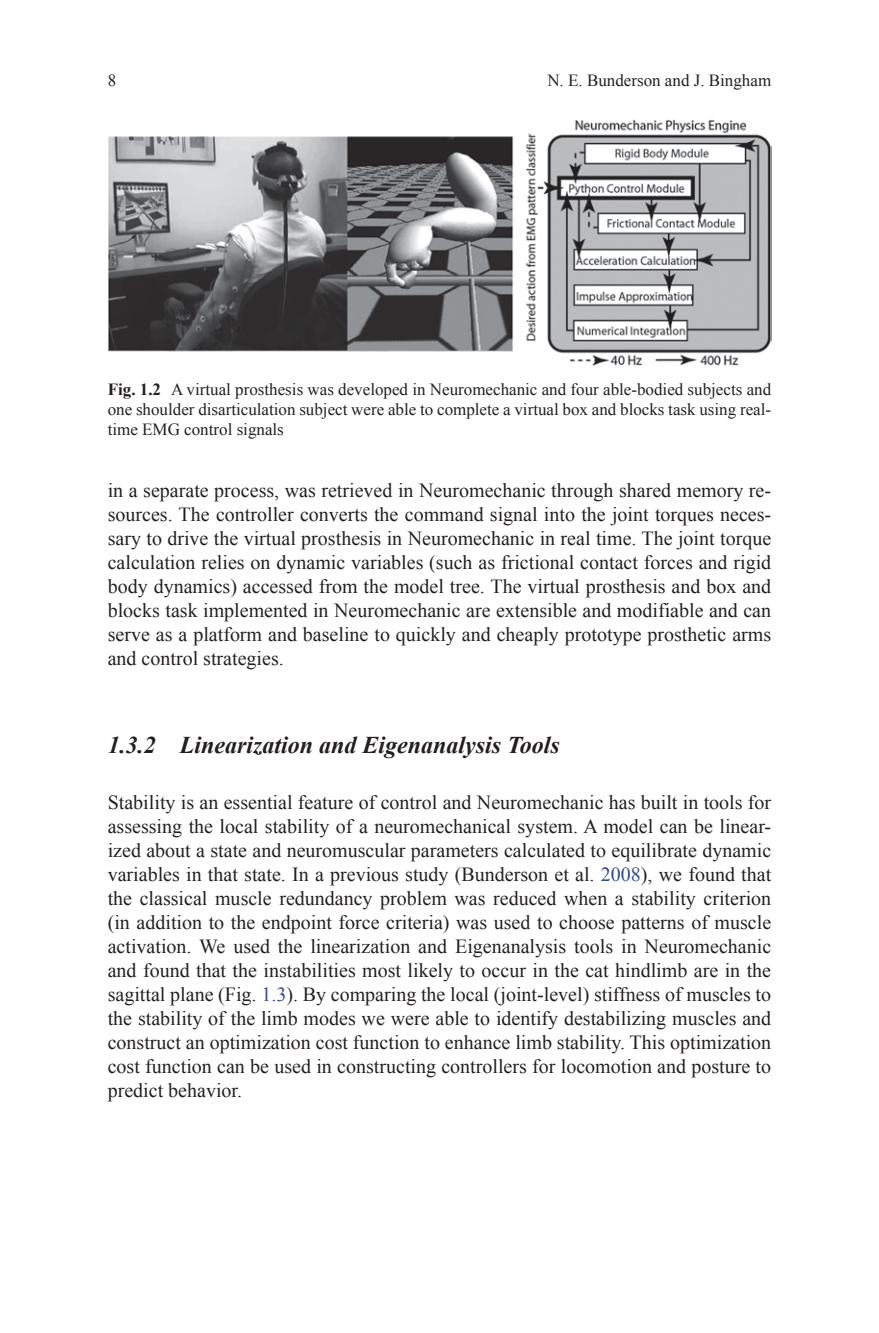
<style>
.page{position:relative;width:879px;height:1333px;background:#fff}
.page>*{position:absolute;margin:0;border:0;box-sizing:border-box;transform-origin:0 0}
.t1{font:italic 700 24px "Times New Roman";color:#231f20}
.t2{font:20px/24px "Times New Roman";color:#231f20;text-align:justify}
.t3{font:17px/20px "Times New Roman";color:#231f20;text-align:justify}
.s1{font-family:"Times New Roman PS Bold MT2"}
.s2{color:#324a97}
</style>
<div class="page">
<img style="left:108px;top:119px;width:663px;height:247px">
<p class="t3" style="left:108px;top:70px;width:10px">8</p>
<p class="t3" style="left:547px;top:70px;width:225px">N. E. Bunderson and J. Bingham</p>
<p class="t3" style="left:108px;top:379px;width:665px"><span class="s1">Fig. 1.2</span> A virtual prosthesis was developed in Neuromechanic and four able-bodied subjects and one shoulder disarticulation subject were able to complete a virtual box and blocks task using real&shy;time EMG control signals</p>
<p class="t2" style="left:108px;top:477px;width:665px">in a separate process, was retrieved in Neuromechanic through shared memory re&shy;sources. The controller converts the command signal into the joint torques neces&shy;sary to drive the virtual prosthesis in Neuromechanic in real time. The joint torque calculation relies on dynamic variables (such as frictional contact forces and rigid body dynamics) accessed from the model tree. The virtual prosthesis and box and blocks task implemented in Neuromechanic are extensible and modifiable and can serve as a platform and baseline to quickly and cheaply prototype prosthetic arms and control strategies.</p>
<p class="t1" style="left:108px;top:728px;width:453px">1.3.2 Linearization and Eigenanalysis Tools</p>
<p class="t2" style="left:108px;top:789px;width:665px">Stability is an essential feature of control and Neuromechanic has built in tools for assessing the local stability of a neuromechanical system. A model can be linear&shy;ized about a state and neuromuscular parameters calculated to equilibrate dynamic variables in that state. In a previous study (Bunderson et al. <span class="s2">2008</span>), we found that the classical muscle redundancy problem was reduced when a stability criterion (in addition to the endpoint force criteria) was used to choose patterns of muscle activation. We used the linearization and Eigenanalysis tools in Neuromechanic and found that the instabilities most likely to occur in the cat hindlimb are in the sagittal plane (Fig. <span class="s2">1.3</span>). By comparing the local (joint-level) stiffness of muscles to the stability of the limb modes we were able to identify destabilizing muscles and construct an optimization cost function to enhance limb stability. This optimization cost function can be used in constructing controllers for locomotion and posture to predict behavior.</p>
</div>
